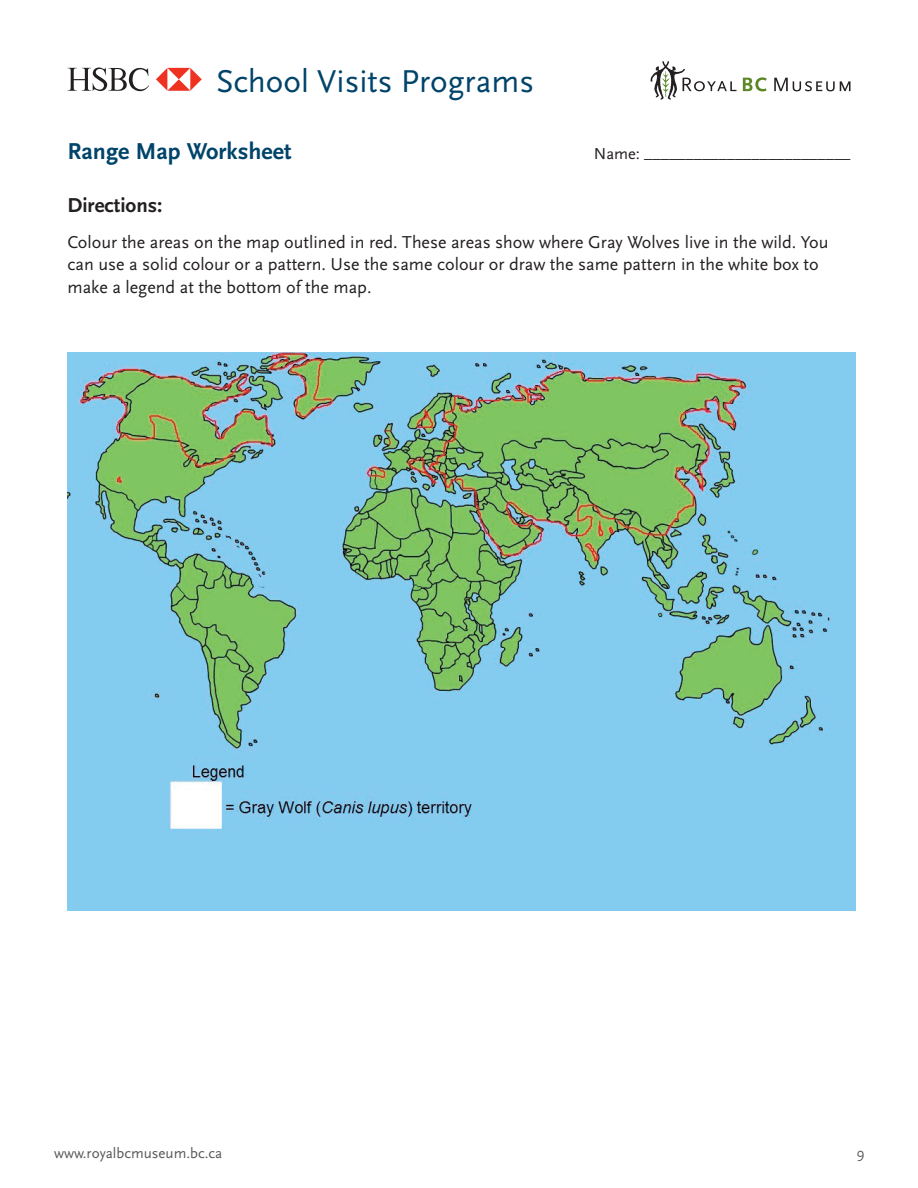
<style>
.page{position:relative;width:918px;height:1188px;background:#fff}
.page>*{position:absolute;margin:0;border:0;box-sizing:border-box;transform-origin:0 0}
.t1{font:33px "Scala Sans";color:#00446a}
.t2{font:700 24px "Scala Sans";color:#00446a}
.t3{font:700 21px "Scala Sans";color:#231f20}
.t4{font:18px/22.5px "Scala Sans";color:#231f20}
.t5{font:16.5px "Scala Sans";color:#231f20}
.t6{font:15px "Scala Sans";color:#57585a}
</style>
<div class="page">
<svg style="left:68px;top:68px;width:81px;height:23px"></svg>
<svg style="left:156px;top:68px;width:46px;height:23px"></svg>
<svg style="left:743px;top:77px;width:24px;height:14px"></svg>
<svg style="left:774px;top:78px;width:76px;height:13px"></svg>
<svg style="left:651px;top:61px;width:86px;height:39px"></svg>
<img style="left:68px;top:352px;width:787px;height:559px">
<h1 class="t1" style="left:216px;top:61px;width:320px">School Visits Programs</h1>
<h2 class="t2" style="left:68px;top:137px;width:225px">Range Map Worksheet</h2>
<p class="t5" style="left:594px;top:144px;width:258px">Name: _________________________</p>
<p class="t3" style="left:68px;top:192px;width:96px">Directions:</p>
<p class="t4" style="left:68px;top:231px;width:763px">Colour the areas on the map outlined in red. These areas show where Gray Wolves live in the wild. You can use a solid colour or a pattern. Use the same colour or draw the same pattern in the white box to make a legend at the bottom of the map.</p>
<p class="t6" style="left:54px;top:1144px;width:170px">www.royalbcmuseum.bc.ca</p>
<p class="t6" style="left:856px;top:1144px;width:10px">9</p>
</div>
